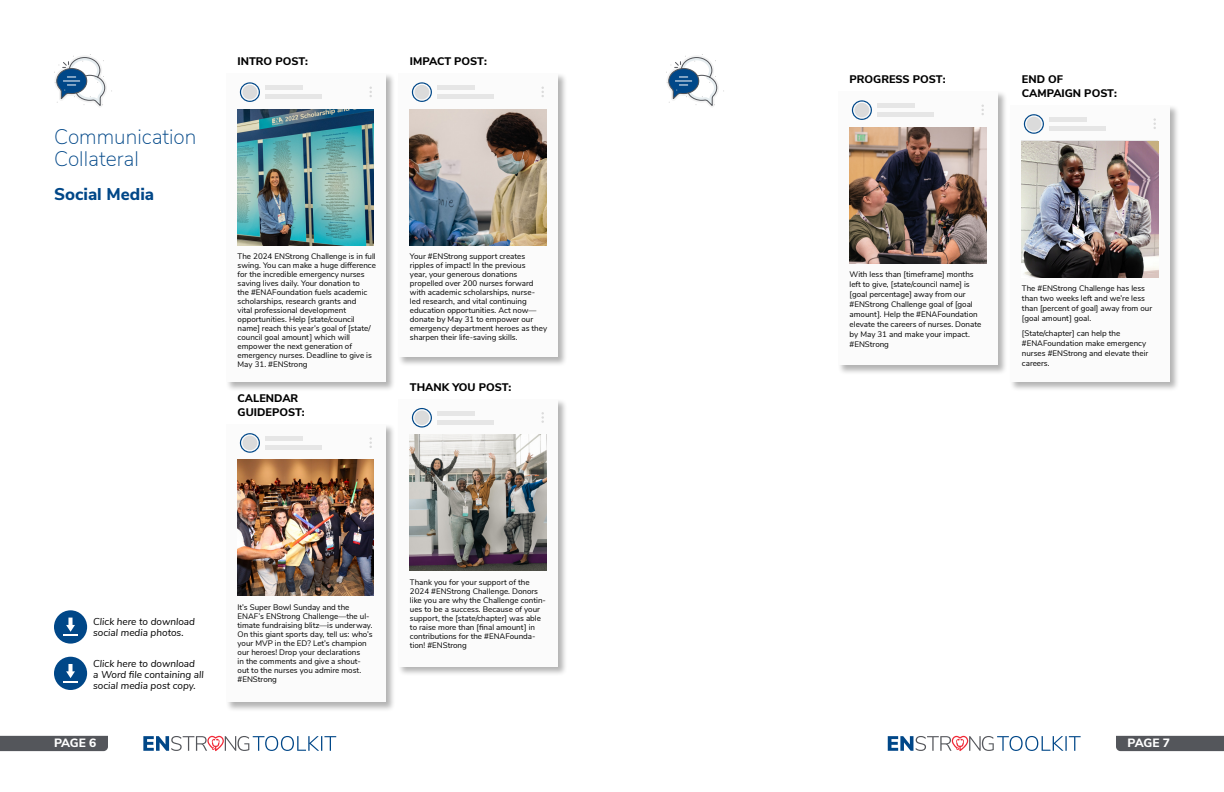
<style>
.page{position:relative;width:1224px;height:792px;background:#fff}
.page>*{position:absolute;margin:0;border:0;box-sizing:border-box;transform-origin:0 0}
.t1{font:200 21px/22px "Nunito Sans";color:#004788}
.t2{font:800 17px "Nunito Sans";color:#004788}
.t3{font:800 12px "Nunito Sans";letter-spacing:-.02em;color:#fff}
.t4{font:800 11px/14px "Nunito Sans";color:#000}
.t5{font:italic 10px/11px "Nunito Sans";color:#000}
.t6{font:8px/9px "Nunito Sans";color:#000}
</style>
<div class="page">
<div style="left:1116px;top:736px;width:108px;height:15px;background:#54565b"></div>
<div style="left:0;top:736px;width:108px;height:15px;background:#54565b"></div>
<svg style="left:888px;top:736px;width:193px;height:15px"></svg>
<svg style="left:143px;top:736px;width:193px;height:15px"></svg>
<svg style="left:54px;top:54px;width:58px;height:53px"></svg>
<div style="left:225px;top:73px;width:171px;height:319px;background:#000;opacity:.3"></div>
<div style="left:226px;top:73px;width:160px;height:309px;background:#fbfbfb"></div>
<svg style="left:240px;top:82px;width:20px;height:20px"></svg>
<div style="left:242px;top:85px;width:15px;height:14px;background:#dbdbdb;border-radius:50%"></div>
<svg style="left:369px;top:87px;width:3px;height:10px"></svg>
<hr style="left:266px;top:86px;width:37px;height:4px;background:#e6e6e6">
<div style="left:266px;top:94px;width:56px;height:5px;background:#e6e6e6"></div>
<div style="left:225px;top:423px;width:171px;height:289px;background:#000;opacity:.3"></div>
<div style="left:226px;top:424px;width:160px;height:278px;background:#fbfbfb"></div>
<svg style="left:240px;top:433px;width:20px;height:20px"></svg>
<div style="left:242px;top:436px;width:15px;height:14px;background:#dbdbdb;border-radius:50%"></div>
<svg style="left:369px;top:437px;width:3px;height:11px"></svg>
<hr style="left:266px;top:437px;width:37px;height:4px;background:#e6e6e6">
<hr style="left:266px;top:445px;width:56px;height:4px;background:#e6e6e6">
<div style="left:397px;top:73px;width:171px;height:294px;background:#000;opacity:.3"></div>
<div style="left:398px;top:73px;width:160px;height:284px;background:#fbfbfb"></div>
<svg style="left:412px;top:82px;width:20px;height:20px"></svg>
<div style="left:414px;top:85px;width:15px;height:14px;background:#dbdbdb;border-radius:50%"></div>
<svg style="left:541px;top:87px;width:3px;height:10px"></svg>
<hr style="left:438px;top:86px;width:37px;height:4px;background:#e6e6e6">
<div style="left:438px;top:94px;width:56px;height:5px;background:#e6e6e6"></div>
<div style="left:397px;top:398px;width:171px;height:278px;background:#000;opacity:.3"></div>
<div style="left:398px;top:399px;width:160px;height:267px;background:#fbfbfb"></div>
<svg style="left:412px;top:408px;width:20px;height:20px"></svg>
<div style="left:414px;top:410px;width:15px;height:15px;background:#dbdbdb;border-radius:50%"></div>
<svg style="left:541px;top:412px;width:3px;height:11px"></svg>
<hr style="left:438px;top:411px;width:37px;height:4px;background:#e6e6e6">
<hr style="left:438px;top:420px;width:56px;height:4px;background:#e6e6e6">
<div style="left:54px;top:657px;width:33px;height:33px;background:#004788;border-radius:50%"></div>
<svg style="left:63px;top:664px;width:15px;height:19px"></svg>
<div style="left:54px;top:610px;width:33px;height:34px;background:#004788;border-radius:50%"></div>
<svg style="left:63px;top:618px;width:15px;height:18px"></svg>
<svg style="left:666px;top:54px;width:58px;height:53px"></svg>
<div style="left:837px;top:91px;width:171px;height:284px;background:#000;opacity:.3"></div>
<div style="left:838px;top:91px;width:160px;height:274px;background:#fbfbfb"></div>
<svg style="left:852px;top:100px;width:20px;height:20px"></svg>
<div style="left:854px;top:103px;width:15px;height:14px;background:#dbdbdb;border-radius:50%"></div>
<svg style="left:981px;top:105px;width:3px;height:10px"></svg>
<hr style="left:878px;top:104px;width:37px;height:4px;background:#e6e6e6">
<div style="left:878px;top:112px;width:56px;height:5px;background:#e6e6e6"></div>
<div style="left:1009px;top:104px;width:171px;height:288px;background:#000;opacity:.3"></div>
<div style="left:1010px;top:105px;width:160px;height:277px;background:#fbfbfb"></div>
<svg style="left:1024px;top:114px;width:20px;height:20px"></svg>
<div style="left:1026px;top:117px;width:15px;height:14px;background:#dbdbdb;border-radius:50%"></div>
<svg style="left:1153px;top:118px;width:3px;height:11px"></svg>
<hr style="left:1050px;top:118px;width:37px;height:4px;background:#e6e6e6">
<hr style="left:1050px;top:126px;width:56px;height:4px;background:#e6e6e6">
<img style="left:410px;top:109px;width:136px;height:136px">
<img style="left:410px;top:434px;width:136px;height:136px">
<img style="left:238px;top:459px;width:136px;height:137px">
<img style="left:850px;top:127px;width:136px;height:137px">
<img style="left:1022px;top:141px;width:136px;height:136px">
<img style="left:238px;top:109px;width:136px;height:136px">
<h1 class="t1" style="left:54px;top:125px;width:144px">Communication<br>Collateral</h1>
<h2 class="t2" style="left:54px;top:182px;width:102px">Social Media</h2>
<h3 class="t4" style="left:238px;top:54px;width:72px">INTRO POST:</h3>
<h3 class="t4" style="left:410px;top:54px;width:79px">IMPACT POST:</h3>
<p class="t6" style="left:238px;top:252px;width:140px">The 2024 ENStrong Challenge is in full swing. You can make a huge difference for the incredible emergency nurses saving lives daily. Your donation to<br>the #ENAFoundation fuels academic scholarships, research grants and<br>vital professional development opportunities. Help [state/council name] reach this year’s goal of [state/ council goal amount] which will empower the next generation of emergency nurses. Deadline to give is May 31. #ENStrong</p>
<h3 class="t4" style="left:238px;top:391px;width:69px">CALENDAR<br>GUIDEPOST:</h3>
<p class="t6" style="left:410px;top:252px;width:139px">Your #ENStrong support creates ripples of impact! In the previous<br>year, your generous donations propelled over 200 nurses forward with academic scholarships, nurse&shy;led research, and vital continuing education opportunities. Act now— donate by May 31 to empower our emergency department heroes as they sharpen their life-saving skills.</p>
<h3 class="t4" style="left:410px;top:379px;width:103px">THANK YOU POST:</h3>
<p class="t5" style="left:93px;top:615px;width:103px">Click here to download social media photos.</p>
<p class="t5" style="left:93px;top:657px;width:112px">Click here to download<br>a Word file containing all social media post copy.</p>
<p class="t6" style="left:238px;top:602px;width:136px">It’s Super Bowl Sunday and the<br>ENAF’s ENStrong Challenge—the ul&shy;timate fundraising blitz—is underway.<br>On this giant sports day, tell us: who’s your MVP in the ED? Let’s champion our heroes! Drop your declarations<br>in the comments and give a shout&shy;out to the nurses you admire most. #ENStrong</p>
<p class="t6" style="left:410px;top:577px;width:138px">Thank you for your support of the 2024 #ENStrong Challenge. Donors like you are why the Challenge contin&shy;ues to be a success. Because of your support, the [state/chapter] was able to raise more than [final amount] in contributions for the #ENAFounda&shy;tion! #ENStrong</p>
<h3 class="t4" style="left:850px;top:72px;width:97px">PROGRESS POST:</h3>
<h3 class="t4" style="left:1022px;top:72px;width:97px">END OF<br>CAMPAIGN POST:</h3>
<p class="t6" style="left:850px;top:269px;width:133px;line-height:10px">With less than [timeframe] months left to give, [state/council name] is [goal percentage] away from our #ENStrong Challenge goal of [goal amount]. Help the #ENAFoundation elevate the careers of nurses. Donate by May 31 and make your impact. #ENStrong</p>
<p class="t6" style="left:1022px;top:283px;width:132px;line-height:10px">The #ENStrong Challenge has less than two weeks left and we’re less than [percent of goal] away from our [goal amount] goal.</p>
<p class="t6" style="left:1022px;top:327px;width:128px;line-height:10px">[State/chapter] can help the #ENAFoundation make emergency nurses #ENStrong and elevate their careers.</p>
<h3 class="t3" style="left:54px;top:734px;width:44px">PAGE 6</h3>
<h3 class="t3" style="left:1128px;top:734px;width:44px">PAGE 7</h3>
</div>
